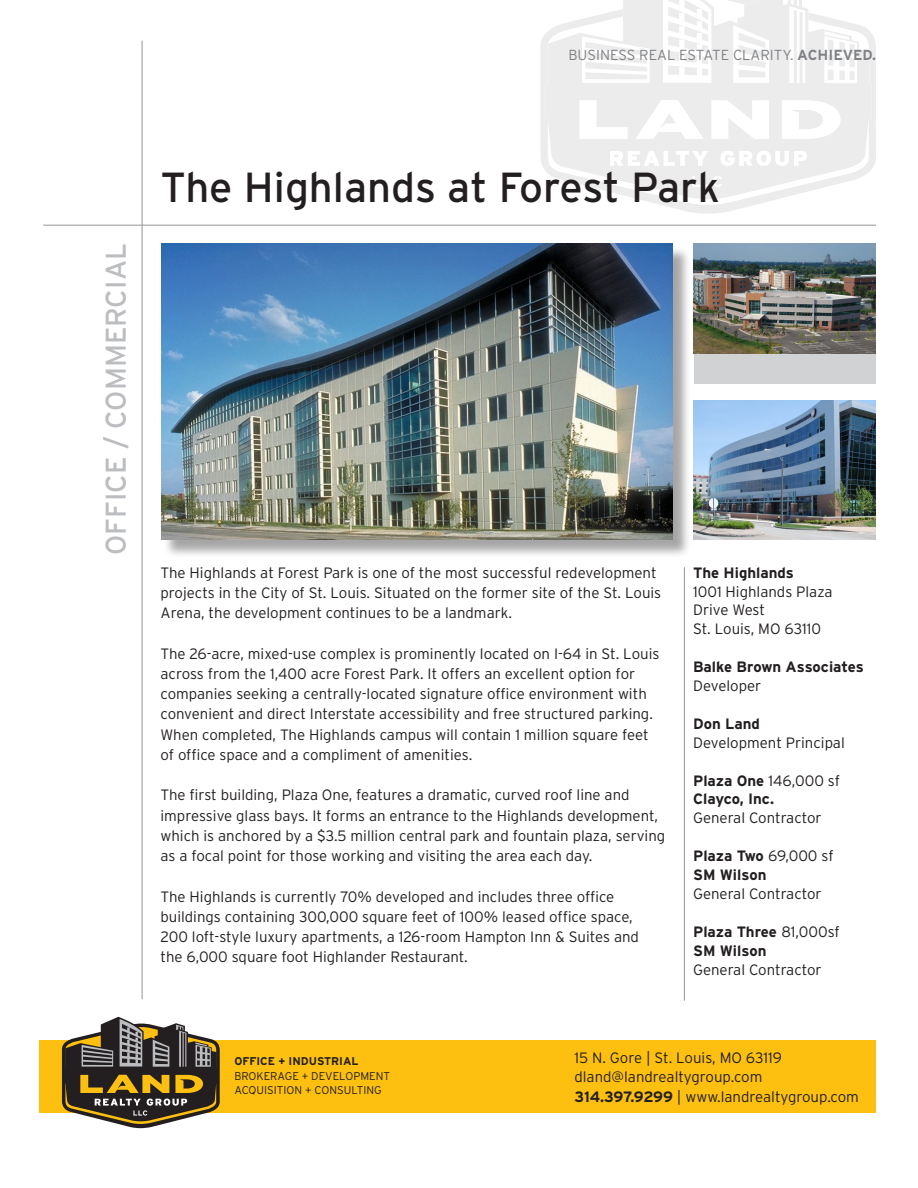
<style>
.page{position:relative;width:918px;height:1188px;background:#fff}
.page>*{position:absolute;margin:0;border:0;box-sizing:border-box;transform-origin:0 0}
.t1{font:42px "Interstate";color:#231f20}
.t2{font:28.5px "Interstate";color:#bcbdc0}
.t3{font:300 15px/20.2px "Interstate";color:#231f20}
.t4{font:700 15px "Interstate";color:#231f20}
.t5{font:300 14.55px "Interstate";color:#808285}
.t6{font:300 11.25px "Interstate";color:#231f20}
.t7{font:700 11.25px "Interstate";color:#231f20}
.s1{font-weight:700}
.s2{font-weight:300}
</style>
<div class="page">
<svg style="left:540px;top:33px;width:336px;height:181px"></svg>
<svg style="left:548px;top:199px;width:321px;height:6px"></svg>
<svg style="left:546px;top:0;width:325px;height:199px;fill:#ececed"></svg>
<svg style="left:783px;top:0;width:22px;height:83px"></svg>
<svg style="left:582px;top:37px;width:67px;height:46px"></svg>
<svg style="left:663px;top:0;width:48px;height:83px"></svg>
<svg style="left:734px;top:25px;width:35px;height:58px"></svg>
<svg style="left:824px;top:31px;width:33px;height:52px"></svg>
<svg style="left:610px;top:151px;width:98px;height:15px"></svg>
<svg style="left:721px;top:151px;width:86px;height:15px"></svg>
<svg style="left:580px;top:100px;width:47px;height:39px"></svg>
<svg style="left:712px;top:100px;width:57px;height:39px"></svg>
<svg style="left:636px;top:100px;width:68px;height:39px"></svg>
<svg style="left:782px;top:100px;width:58px;height:39px"></svg>
<svg style="left:692px;top:176px;width:30px;height:11px"></svg>
<div style="left:39px;top:1041px;width:837px;height:72px;background:#fdc011"></div>
<svg style="left:62px;top:1017px;width:158px;height:111px"></svg>
<hr style="left:142px;top:41px;width:1px;height:958px;background:#939598">
<hr style="left:43px;top:225px;width:833px;height:1px;background:#939598">
<div style="left:694px;top:244px;width:181px;height:139px;background:#d1d2d4"></div>
<img style="left:694px;top:244px;width:181px;height:110px">
<img style="left:694px;top:400px;width:181px;height:139px">
<div style="left:164px;top:246px;width:528px;height:312px;background:#231f20;opacity:.4"></div>
<img style="left:161px;top:244px;width:512px;height:295px">
<hr style="left:684px;top:567px;width:1px;height:434px;background:#939598">
<p class="t5" style="left:568px;top:47px;width:309px">BUSINESS REAL ESTATE CLARITY. <span class="s1">ACHIEVED.</span></p>
<p class="t2" style="left:100px;top:555px;width:313px;rotate:-90deg">Office / commercial</p>
<p class="t1" style="left:160px;top:163px;width:561px">The Highlands at Forest Park</p>
<p class="t3" style="left:160px;top:562px;width:502px">The Highlands at Forest Park is one of the most successful redevelopment projects in the City of St. Louis. Situated on the former site of the St. Louis<br>Arena, the development continues to be a landmark.</p>
<p class="t3" style="left:160px;top:643px;width:500px">The 26-acre, mixed-use complex is prominently located on I-64 in St. Louis across from the 1,400 acre Forest Park. It offers an excellent option for companies seeking a centrally-located signature office environment with convenient and direct Interstate accessibility and free structured parking.<br>When completed, The Highlands campus will contain 1 million square feet of office space and a compliment of amenities.</p>
<p class="t3" style="left:160px;top:785px;width:506px">The first building, Plaza One, features a dramatic, curved roof line and impressive glass bays. It forms an entrance to the Highlands development, which is anchored by a $3.5 million central park and fountain plaza, serving as a focal point for those working and visiting the area each day.</p>
<p class="t3" style="left:160px;top:886px;width:480px">The Highlands is currently 70% developed and includes three office buildings containing 300,000 square feet of 100% leased office space, 200 loft-style luxury apartments, a 126-room Hampton Inn &amp; Suites and the 6,000 square foot Highlander Restaurant.</p>
<p class="t4" style="left:693px;top:564px;width:102px">The Highlands</p>
<p class="t3" style="left:693px;top:582px;width:141px;line-height:18.9px">1001 Highlands Plaza<br>Drive West</p>
<p class="t3" style="left:693px;top:619px;width:129px">St. Louis, MO 63110</p>
<p class="t4" style="left:693px;top:658px;width:172px">Balke Brown Associates</p>
<p class="t3" style="left:693px;top:675px;width:70px">Developer</p>
<p class="t4" style="left:693px;top:715px;width:68px">Don Land</p>
<p class="t3" style="left:693px;top:732px;width:153px">Development Principal</p>
<p class="t3" style="left:693px;top:770px;width:148px"><span class="s1">Plaza One</span> 146,000 sf</p>
<p class="t4" style="left:693px;top:791px;width:82px">Clayco, Inc.</p>
<p class="t3" style="left:693px;top:808px;width:130px">General Contractor</p>
<p class="t4" style="left:693px;top:847px;width:142px">Plaza Two <span class="s2">69,000 sf</span></p>
<p class="t4" style="left:693px;top:866px;width:75px">SM Wilson</p>
<p class="t3" style="left:693px;top:883px;width:130px">General Contractor</p>
<p class="t4" style="left:693px;top:923px;width:148px">Plaza Three <span class="s2">81,000sf</span></p>
<p class="t4" style="left:693px;top:942px;width:75px">SM Wilson</p>
<p class="t3" style="left:693px;top:959px;width:130px">General Contractor</p>
<p class="t7" style="left:234px;top:1055px;width:126px">OFFICE + INDUSTRIAL</p>
<p class="t6" style="left:234px;top:1069px;width:157px">BROKERAGE + DEVELOPMENT</p>
<p class="t6" style="left:234px;top:1084px;width:149px">ACQUISITION + CONSULTING</p>
<p class="t3" style="left:574px;top:1047px;width:209px">15 N. Gore | St. Louis, MO 63119</p>
<p class="t3" style="left:574px;top:1067px;width:189px">dland@landrealtygroup.com</p>
<p class="t3" style="left:574px;top:1086px;width:286px"><span class="s1">314.397.9299</span> | www.landrealtygroup.com</p>
</div>
